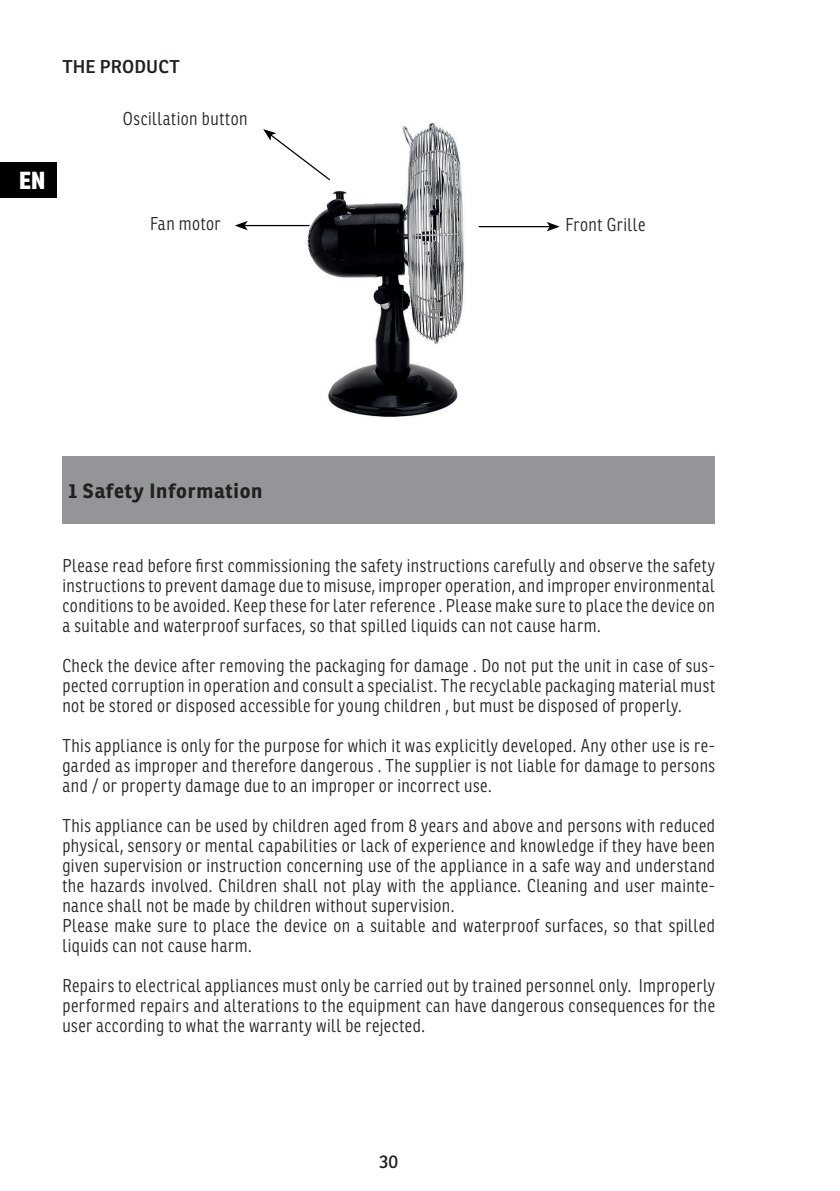
<style>
.page{position:relative;width:840px;height:1191px;background:#fff}
.page>*{position:absolute;margin:0;border:0;box-sizing:border-box;transform-origin:0 0}
.t1{font:800 24px "Ronnia Cond";color:#fff}
.t2{font:700 20px "Ronnia";letter-spacing:.035em;color:#231f20}
.t3{font:300 18px/20px "Ronnia Cond";letter-spacing:.025em;color:#231f20;text-align:justify}
.t4{font:600 18px "Ronnia";letter-spacing:.01em;color:#231f20}
.t5{font:18px "Ronnia";color:#231f20}
</style>
<div class="page">
<img style="left:247px;top:122px;width:301px;height:295px">
<div style="left:62px;top:456px;width:652px;height:68px;background:#939598"></div>
<svg style="left:263px;top:129px;width:68px;height:53px"></svg>
<hr style="left:478px;top:226px;width:71px;height:1px;background:#000001">
<svg style="left:546px;top:222px;width:13px;height:9px"></svg>
<hr style="left:244px;top:225px;width:65px;height:1px;background:#000001">
<svg style="left:235px;top:221px;width:13px;height:9px"></svg>
<div style="left:0;top:162px;width:57px;height:36px;background:#000"></div>
<p class="t4" style="left:62px;top:56px;width:119px">THE PRODUCT</p>
<p class="t3" style="left:123px;top:109px;width:126px">Oscillation button</p>
<h1 class="t1" style="left:19px;top:164px;width:28px">EN</h1>
<p class="t3" style="left:150px;top:213px;width:72px">Fan motor</p>
<p class="t3" style="left:565px;top:215px;width:82px">Front Grille</p>
<p class="t2" style="left:68px;top:478px;width:196px">1 Safety Information</p>
<p class="t3" style="left:62px;top:555px;width:653px">Please read before first commissioning the safety instructions carefully and observe the safety instructions to prevent damage due to misuse, improper operation, and improper environmental conditions to be avoided. Keep these for later reference . Please make sure to place the device on a suitable and waterproof surfaces, so that spilled liquids can not cause harm.</p>
<p class="t3" style="left:62px;top:655px;width:653px">Check the device after removing the packaging for damage . Do not put the unit in case of sus&shy;pected corruption in operation and consult a specialist. The recyclable packaging material must not be stored or disposed accessible for young children , but must be disposed of properly.</p>
<p class="t3" style="left:62px;top:735px;width:654px">This appliance is only for the purpose for which it was explicitly developed. Any other use is re&shy;garded as improper and therefore dangerous . The supplier is not liable for damage to persons and / or property damage due to an improper or incorrect use.</p>
<p class="t3" style="left:62px;top:815px;width:654px;text-align:left">This appliance can be used by children aged from 8 years and above and persons with reduced physical, sensory or mental capabilities or lack of experience and knowledge if they have been given supervision or instruction concerning use of the appliance in a safe way and understand the hazards involved. Children shall not play with the appliance. Cleaning and user mainte&shy;nance shall not be made by children without supervision.<br>Please make sure to place the device on a suitable and waterproof surfaces, so that spilled liquids can not cause harm.</p>
<p class="t3" style="left:62px;top:975px;width:654px">Repairs to electrical appliances must only be carried out by trained personnel only. Improperly performed repairs and alterations to the equipment can have dangerous consequences for the user according to what the warranty will be rejected.</p>
<p class="t5" style="left:379px;top:1150px;width:20px">30</p>
</div>
